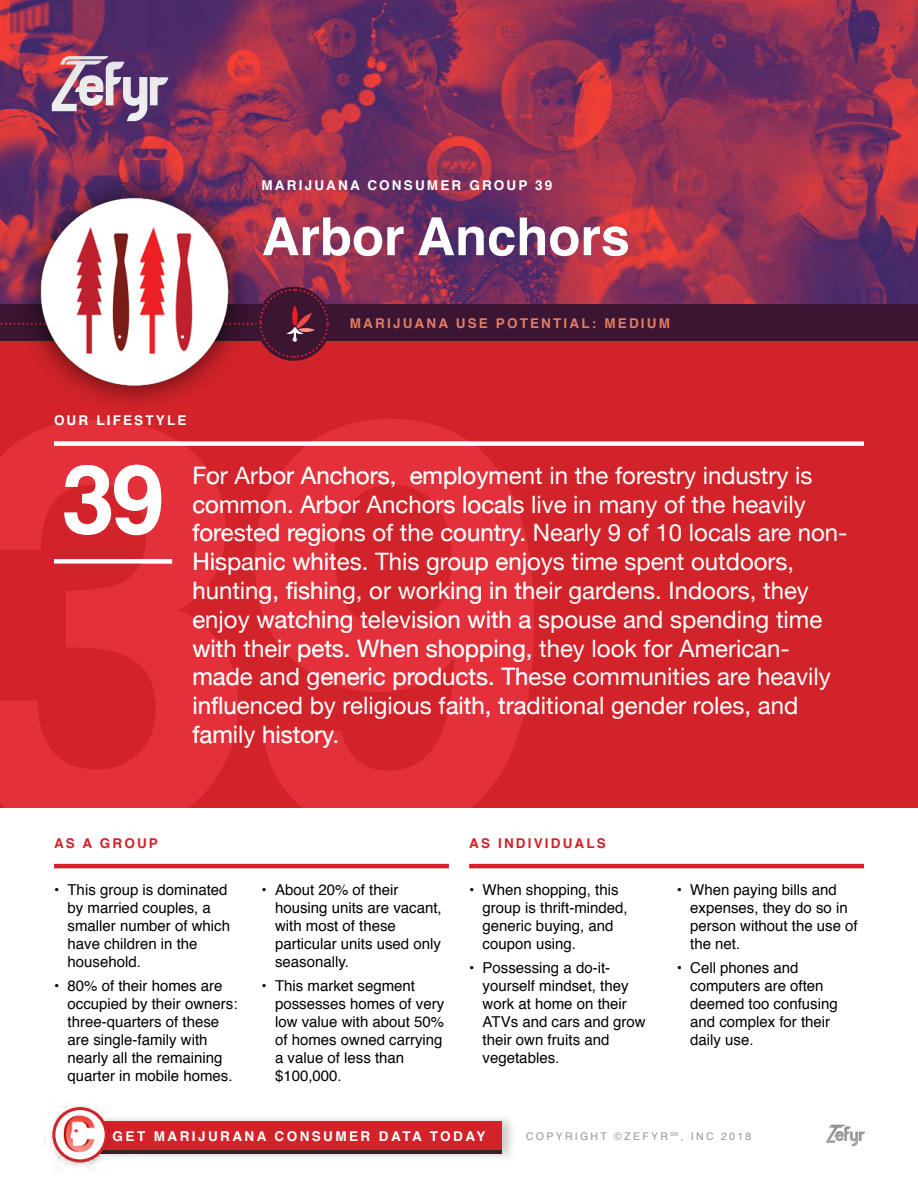
<style>
.page{position:relative;width:918px;height:1188px;background:#fff}
.page>*{position:absolute;margin:0;border:0;box-sizing:border-box;transform-origin:0 0}
.t1{font:700 567.3px "Helvetica";color:#fff}
.t2{font:700 96px "Helvetica";color:#fff}
.t3{font:700 52.5px "Helvetica";color:#fff}
.t4{font:24px/28.8px "Helvetica Neue";color:#fff}
.t5{font:15px/18px "Helvetica";color:#000}
.t6{font:700 13.5px "Helvetica";letter-spacing:.16em;color:#fff}
.t7{font:700 13.5px "Helvetica";letter-spacing:.18em;color:#fff}
.t8{font:700 13.5px "Helvetica";letter-spacing:.16em;color:#e07c63}
.t9{font:700 13.5px "Helvetica";letter-spacing:.16em;color:#d2232a}
.t10{font:10.5px "Helvetica";letter-spacing:.22em;color:#939598}
</style>
<div class="page">
<img style="left:0;top:0;width:918px;height:305px">
<svg style="left:52px;top:56px;width:116px;height:65px"></svg>
<div style="left:0;top:341px;width:918px;height:467px;background:#d2232a"></div>
<div style="left:54px;top:441px;width:810px;height:5px;background:#fff"></div>
<div style="left:54px;top:559px;width:118px;height:5px;background:#fff"></div>
<hr style="left:54px;top:864px;width:395px;height:4px;background:#d2232a">
<hr style="left:469px;top:864px;width:395px;height:4px;background:#d2232a">
<div style="left:0;top:305px;width:918px;height:36px;background:#3b1531"></div>
<div style="left:12px;top:169px;width:245px;height:245px;background:#000;opacity:.75"></div>
<img style="left:28px;top:185px;width:213px;height:213px;border-radius:107px">
<svg style="left:0;top:288px;width:330px;height:71px"></svg>
<div style="left:94px;top:1113px;width:424px;height:49px;background:#000;opacity:.2"></div>
<div style="left:96px;top:1125px;width:406px;height:29px;background:#39232a"></div>
<div style="left:96px;top:1121px;width:406px;height:29px;background:#d2232a"></div>
<img style="left:50px;top:1104px;width:65px;height:63px">
<div style="left:52px;top:1107px;width:56px;height:55px;border:3px solid #d2232a;border-radius:50%"></div>
<svg style="left:827px;top:1125px;width:38px;height:21px"></svg>
<p class="t6" style="left:262px;top:175px;width:292px">MARIJUANA CONSUMER GROUP 39</p>
<h3 class="t3" style="left:262px;top:194px;width:370px">Arbor Anchors</h3>
<p class="t8" style="left:350px;top:312px;width:322px">MARIJUANA USE POTENTIAL: MEDIUM</p>
<p class="t6" style="left:54px;top:409px;width:134px">OUR LIFESTYLE</p>
<h2 class="t2" style="left:62px;top:422px;width:104px">39</h2>
<h1 class="t1" style="left:-55px;top:166px;width:610px">39</h1>
<p class="t4" style="left:192px;top:462px;width:657px">For Arbor Anchors, employment in the forestry industry is common. Arbor Anchors locals live in many of the heavily forested regions of the country. Nearly 9 of 10 locals are non-Hispanic whites. This group enjoys time spent outdoors, hunting, fishing, or working in their gardens. Indoors, they enjoy watching television with a spouse and spending time with their pets. When shopping, they look for American&shy;made and generic products. These communities are heavily influenced by religious faith, traditional gender roles, and family history.</p>
<p class="t9" style="left:54px;top:833px;width:105px">AS A GROUP</p>
<p class="t9" style="left:469px;top:833px;width:138px">AS INDIVIDUALS</p>
<p class="t5" style="left:68px;top:881px;width:164px;text-indent:-14px">• This group is dominated by married couples, a smaller number of which have children in the household.</p>
<p class="t5" style="left:68px;top:978px;width:172px;text-indent:-14px">• 80% of their homes are occupied by their owners: three-quarters of these are single-family with nearly all the remaining quarter in mobile homes.</p>
<p class="t5" style="left:275px;top:881px;width:168px;text-indent:-14px">• About 20% of their housing units are vacant, with most of these particular units used only seasonally.</p>
<p class="t5" style="left:275px;top:978px;width:171px;text-indent:-14px">• This market segment possesses homes of very low value with about 50% of homes owned carrying a value of less than $100,000.</p>
<p class="t5" style="left:483px;top:881px;width:147px;text-indent:-14px">• When shopping, this group is thrift-minded, generic buying, and coupon using.</p>
<p class="t5" style="left:483px;top:960px;width:165px;text-indent:-14px">• Possessing a do-it&shy;yourself mindset, they work at home on their<br>ATVs and cars and grow their own fruits and vegetables.</p>
<p class="t5" style="left:690px;top:881px;width:169px;text-indent:-14px">• When paying bills and expenses, they do so in person without the use of the net.</p>
<p class="t5" style="left:690px;top:960px;width:149px;text-indent:-14px">• Cell phones and computers are often deemed too confusing and complex for their daily use.</p>
<p class="t7" style="left:113px;top:1125px;width:374px">GET MARIJURANA CONSUMER DATA TODAY</p>
<p class="t10" style="left:526px;top:1129px;width:227px">COPYRIGHT ©ZEFYR℠, INC 2018</p>
</div>
